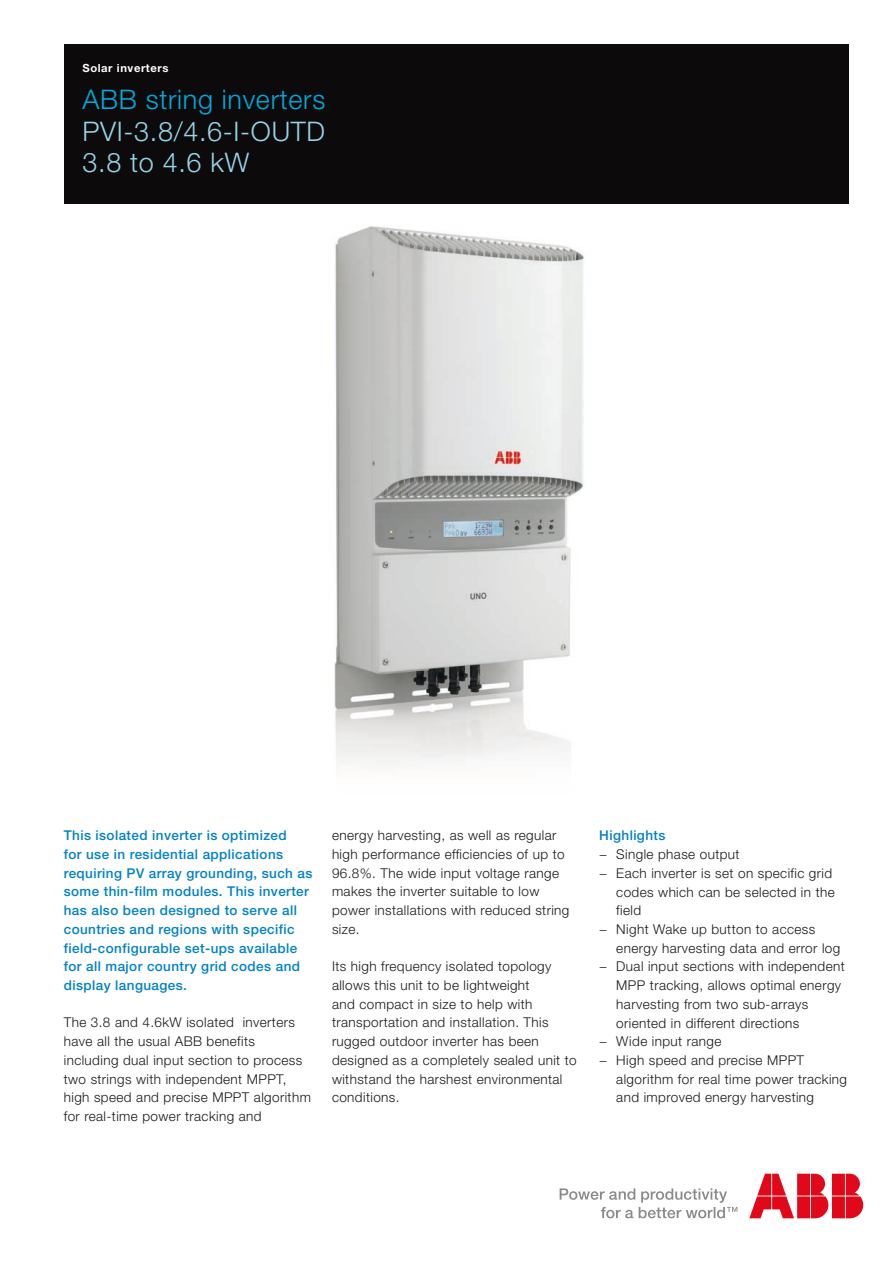
<style>
.page{position:relative;width:893px;height:1263px;background:#fff}
.page>*{position:absolute;margin:0;border:0;box-sizing:border-box;transform-origin:0 0}
.t1{font:300 27px/31.5px "Helvetica Neue";letter-spacing:.025em;color:#96d4e9}
.t2{font:300 27px "Helvetica Neue";letter-spacing:.025em;color:#00abdf}
.t3{font:300 13.5px/18.8px "Helvetica Neue";letter-spacing:.03em;color:#1a171c}
.t4{font:500 13.5px/18.8px "Helvetica Neue";letter-spacing:.03em;color:#0081c7}
.t5{font:700 11.25px "Helvetica Neue";letter-spacing:.05em;color:#fff}
</style>
<div class="page">
<svg style="left:560px;top:1188px;width:177px;height:30px"></svg>
<svg style="left:749px;top:1174px;width:114px;height:44px"></svg>
<img style="left:334px;top:226px;width:251px;height:540px">
<div style="left:64px;top:45px;width:784px;height:159px;background:#0c0a0b"></div>
<p class="t5" style="left:82px;top:61px;width:88px">Solar inverters</p>
<h1 class="t2" style="left:82px;top:83px;width:244px">ABB string inverters</h1>
<h1 class="t1" style="left:82px;top:115px;width:244px">PVI-3.8/4.6-I-OUTD<br>3.8 to 4.6 kW</h1>
<p class="t4" style="left:64px;top:826px;width:250px">This isolated inverter is optimized<br>for use in residential applications requiring PV array grounding, such as some thin-film modules. This inverter has also been designed to serve all countries and regions with specific field-configurable set-ups available for all major country grid codes and display languages.</p>
<p class="t3" style="left:64px;top:1013px;width:249px">The 3.8 and 4.6kW isolated inverters have all the usual ABB benefits including dual input section to process two strings with independent MPPT, high speed and precise MPPT algorithm for real-time power tracking and</p>
<p class="t3" style="left:332px;top:826px;width:239px">energy harvesting, as well as regular high performance efficiencies of up to<br>96.8%. The wide input voltage range makes the inverter suitable to low power installations with reduced string size.</p>
<p class="t3" style="left:332px;top:957px;width:246px">Its high frequency isolated topology allows this unit to be lightweight<br>and compact in size to help with transportation and installation. This rugged outdoor inverter has been designed as a completely sealed unit to withstand the harshest environmental conditions.</p>
<p class="t4" style="left:599px;top:826px;width:68px">Highlights</p>
<p class="t3" style="left:599px;top:845px;width:142px">− Single phase output</p>
<p class="t3" style="left:599px;top:863px;width:234px">− Each inverter is set on specific grid</p>
<p class="t3" style="left:616px;top:882px;width:220px">codes which can be selected in the</p>
<p class="t3" style="left:616px;top:901px;width:26px">field</p>
<p class="t3" style="left:599px;top:919px;width:218px">− Night Wake up button to access</p>
<p class="t3" style="left:616px;top:938px;width:226px">energy harvesting data and error log</p>
<p class="t3" style="left:599px;top:957px;width:247px">− Dual input sections with independent</p>
<p class="t3" style="left:616px;top:975px;width:226px">MPP tracking, allows optimal energy</p>
<p class="t3" style="left:616px;top:994px;width:194px">harvesting from two sub-arrays</p>
<p class="t3" style="left:616px;top:1013px;width:185px">oriented in different directions</p>
<p class="t3" style="left:599px;top:1032px;width:124px">− Wide input range</p>
<p class="t3" style="left:599px;top:1050px;width:206px">− High speed and precise MPPT</p>
<p class="t3" style="left:616px;top:1069px;width:232px">algorithm for real time power tracking</p>
<p class="t3" style="left:616px;top:1088px;width:199px">and improved energy harvesting</p>
</div>
